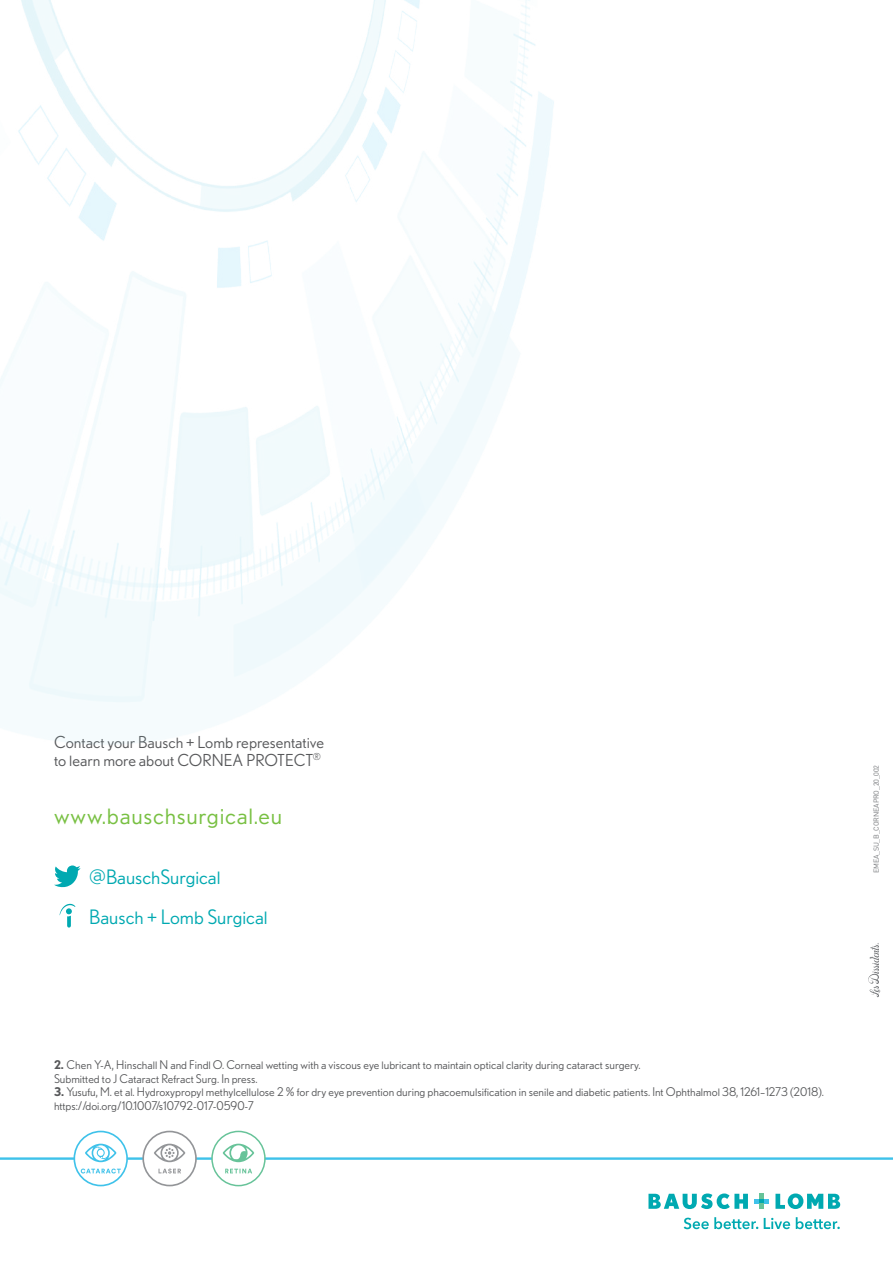
<style>
.page{position:relative;width:893px;height:1263px;background:#fff}
.page>*{position:absolute;margin:0;border:0;box-sizing:border-box;transform-origin:0 0}
.t1{font:24.6px "Nobel BL";letter-spacing:.03em;color:#78c042}
.t2{font:19.95px/39.5px "Nobel BL";color:#00a9b1}
.t3{font:16.5px/18px "Nobel BL";color:#57585a}
.t4{font:12px/13.5px "Nobel BL";color:#57585a}
.t5{font:7.2px "DINOT";letter-spacing:-.02em;color:#76787b}
.s1{font-weight:700}
</style>
<div class="page">
<svg style="left:648px;top:1193px;width:100px;height:16px"></svg>
<svg style="left:775px;top:1193px;width:65px;height:16px"></svg>
<svg style="left:754px;top:1194px;width:15px;height:15px"></svg>
<svg style="left:684px;top:1217px;width:156px;height:12px"></svg>
<hr style="left:0;top:1157px;width:893px;height:3px;background:#3fc2ea">
<div style="left:212px;top:1131px;width:53px;height:54px;background:#fff;border-radius:50%"></div>
<div style="left:211px;top:1131px;width:55px;height:55px;border:2px solid #67c399;border-radius:50%"></div>
<svg style="left:225px;top:1169px;width:27px;height:4px"></svg>
<svg style="left:223px;top:1144px;width:31px;height:18px"></svg>
<div style="left:143px;top:1131px;width:53px;height:54px;background:#fff;border-radius:50%"></div>
<div style="left:142px;top:1131px;width:55px;height:55px;border:2px solid #939598;border-radius:50%"></div>
<svg style="left:158px;top:1168px;width:23px;height:5px"></svg>
<svg style="left:154px;top:1144px;width:31px;height:18px"></svg>
<div style="left:74px;top:1131px;width:53px;height:54px;background:#fff;border-radius:50%"></div>
<div style="left:74px;top:1131px;width:54px;height:55px;border:2px solid #3fc2ea;border-radius:50%"></div>
<svg style="left:81px;top:1168px;width:40px;height:5px"></svg>
<svg style="left:85px;top:1144px;width:31px;height:18px"></svg>
<svg style="left:54px;top:865px;width:27px;height:23px"></svg>
<svg style="left:60px;top:904px;width:15px;height:23px"></svg>
<img style="left:0;top:0;width:554px;height:743px">
<svg style="left:868px;top:943px;width:12px;height:54px"></svg>
<h3 class="t3" style="left:54px;top:733px;width:272px">Contact your Bausch + Lomb representative to learn more about CORNEA PROTECT<sup>®</sup></h3>
<h1 class="t1" style="left:54px;top:801px;width:230px">www.bauschsurgical.eu</h1>
<h2 class="t2" style="left:89px;top:857px;width:180px">@BauschSurgical<br>Bausch + Lomb Surgical</h2>
<p class="t5" style="left:872px;top:873px;width:110px;rotate:-90deg">EMEA_SU_B_CORNEAPRO_20_002</p>
<p class="t4" style="left:54px;top:1058px;width:588px"><span class="s1">2.</span> Chen Y-A, Hinschall N and Findl O. Corneal wetting with a viscous eye lubricant to maintain optical clarity during cataract surgery.<br>Submitted to J Cataract Refract Surg. In press.</p>
<p class="t4" style="left:54px;top:1085px;width:771px"><span class="s1">3.</span> Yusufu, M. et al. Hydroxypropyl methylcellulose 2 % for dry eye prevention during phacoemulsification in senile and diabetic patients. Int Ophthalmol 38, 1261–1273 (2018). https://doi.org/10.1007/s10792-017-0590-7</p>
</div>
